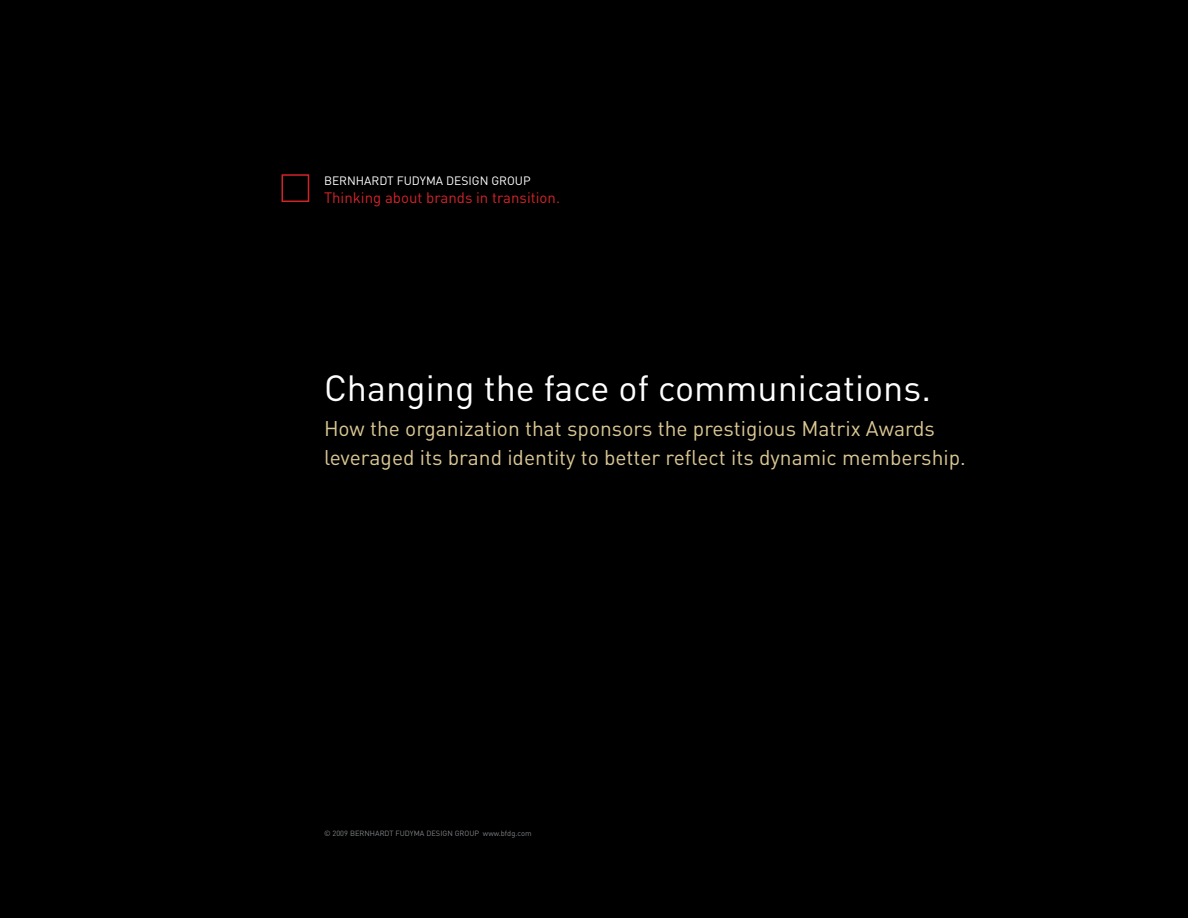
<style>
.page{position:relative;width:1188px;height:918px;background:#000}
.page>*{position:absolute;margin:0;border:0;box-sizing:border-box;transform-origin:0 0}
.t1{font:36px "DIN";color:#fff}
.t2{font:21px/28.5px "DIN";color:#dac793}
.t3{font:15px "DIN";color:#d2232a}
.t4{font:12px "DIN";color:#fff}
.t5{font:7.5px "DIN";color:#808285}
</style>
<div class="page">
<div style="left:282px;top:174px;width:27px;height:28px;border:2px solid #d2232a"></div>
<p class="t4" style="left:324px;top:173px;width:208px">BERNHARDT FUDYMA DESIGN GROUP</p>
<p class="t3" style="left:324px;top:188px;width:238px">Thinking about brands in transition.</p>
<h1 class="t1" style="left:324px;top:366px;width:609px">Changing the face of communications.</h1>
<p class="t2" style="left:324px;top:414px;width:643px">How the organization that sponsors the prestigious Matrix Awards leveraged its brand identity to better reflect its dynamic membership.</p>
<p class="t5" style="left:324px;top:828px;width:209px">© 2009 BERNHARDT FUDYMA DESIGN GROUP www.bfdg.com</p>
</div>
